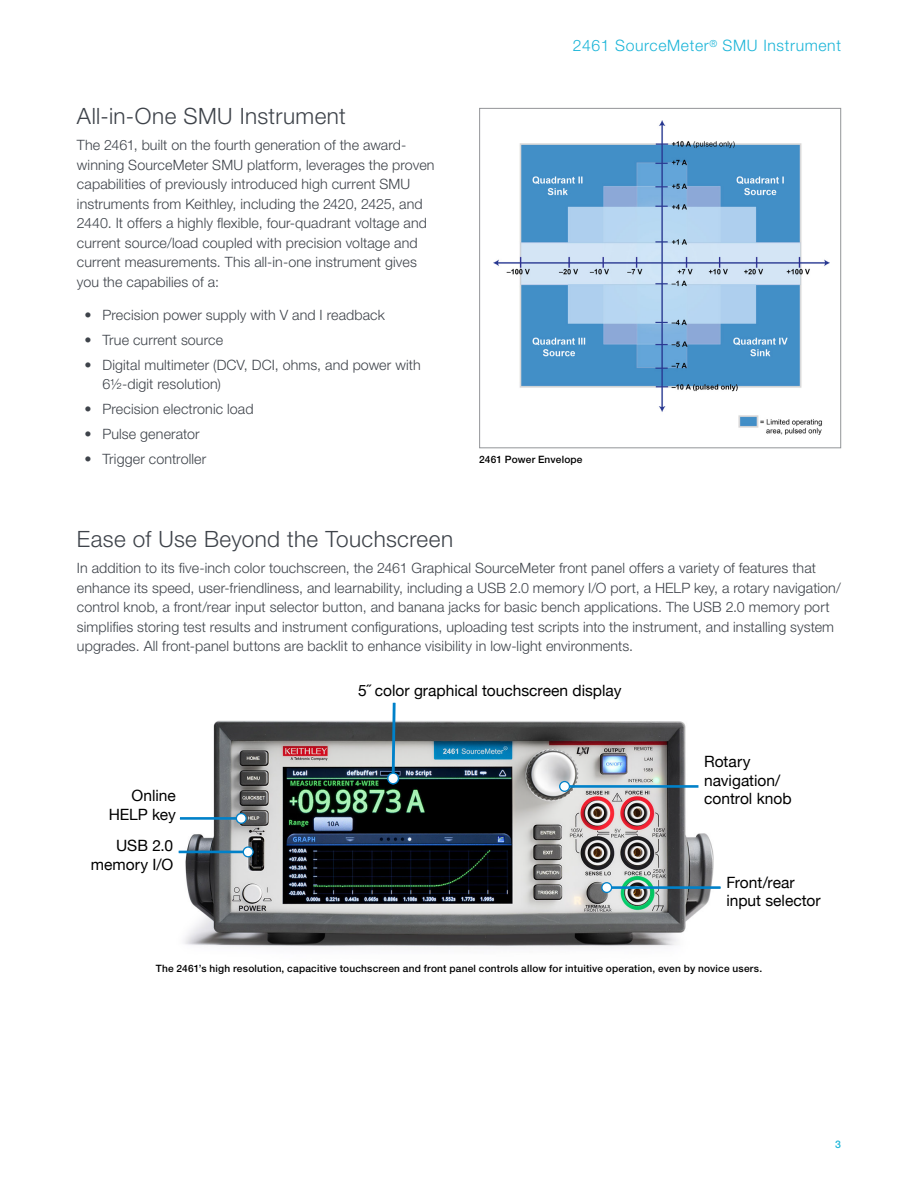
<style>
.page{position:relative;width:918px;height:1188px;background:#fff}
.page>*{position:absolute;margin:0;border:0;box-sizing:border-box;transform-origin:0 0}
.t1{font:300 22.5px "Helvetica Neue LT Std";letter-spacing:.015em;color:#3e434a}
.t2{font:300 15.75px "Helvetica Neue LT Std";letter-spacing:.04em;color:#1cb5d8}
.t3{font:15.6px/18.6px "Helvetica Neue";color:#000;text-align:right}
.t4{font:300 14.25px/19.5px "Helvetica Neue LT Std";letter-spacing:.01em;color:#3e434a}
.t5{font:500 10.5px "Helvetica Neue LT Std";color:#1cb5d8}
.t6{font:500 10.2px "Helvetica Neue LT Std";letter-spacing:.02em;color:#000}
</style>
<div class="page">
<img style="left:493px;top:121px;width:337px;height:314px">
<div style="left:479px;top:108px;width:362px;height:340px;border:1px solid #939598"></div>
<img style="left:178px;top:720px;width:536px;height:228px">
<hr style="left:180px;top:817px;width:62px;height:3px;background:#0081c9">
<svg style="left:236px;top:813px;width:11px;height:11px"></svg>
<hr style="left:179px;top:851px;width:69px;height:2px;background:#0081c9">
<svg style="left:243px;top:846px;width:11px;height:11px"></svg>
<hr style="left:564px;top:785px;width:134px;height:3px;background:#0081c9">
<svg style="left:559px;top:781px;width:11px;height:11px"></svg>
<svg style="left:387px;top:702px;width:12px;height:83px"></svg>
<hr style="left:606px;top:886px;width:115px;height:3px;background:#0081c9">
<svg style="left:601px;top:882px;width:11px;height:11px"></svg>
<p class="t2" style="left:573px;top:36px;width:270px">2461 SourceMeter<sup>®</sup> SMU Instrument</p>
<h1 class="t1" style="left:77px;top:102px;width:270px">All-in-One SMU Instrument</h1>
<p class="t4" style="left:77px;top:135px;width:359px">The 2461, built on the fourth generation of the award&shy;winning SourceMeter SMU platform, leverages the proven capabilities of previously introduced high current SMU instruments from Keithley, including the 2420, 2425, and 2440. It offers a highly flexible, four-quadrant voltage and current source/load coupled with precision voltage and current measurements. This all-in-one instrument gives you the capabilies of a:</p>
<p class="t4" style="left:84px;top:305px;width:302px">• Precision power supply with V and I readback</p>
<p class="t4" style="left:84px;top:330px;width:140px">• True current source</p>
<p class="t4" style="left:102px;top:354px;width:320px;text-indent:-18px">• Digital multimeter (DCV, DCI, ohms, and power with<br>6½-digit resolution)</p>
<p class="t4" style="left:84px;top:399px;width:171px">• Precision electronic load</p>
<p class="t4" style="left:84px;top:424px;width:117px">• Pulse generator</p>
<p class="t4" style="left:84px;top:449px;width:123px">• Trigger controller</p>
<p class="t6" style="left:479px;top:453px;width:105px">2461 Power Envelope</p>
<h1 class="t1" style="left:77px;top:525px;width:378px">Ease of Use Beyond the Touchscreen</h1>
<p class="t4" style="left:77px;top:558px;width:766px">In addition to its five-inch color touchscreen, the 2461 Graphical SourceMeter front panel offers a variety of features that enhance its speed, user-friendliness, and learnability, including a USB 2.0 memory I/O port, a HELP key, a rotary navigation/ control knob, a front/rear input selector button, and banana jacks for basic bench applications. The USB 2.0 memory port simplifies storing test results and instrument configurations, uploading test scripts into the instrument, and installing system upgrades. All front-panel buttons are backlit to enhance visibility in low-light environments.</p>
<p class="t3" style="left:109px;top:785px;width:69px">Online<br>HELP key</p>
<p class="t3" style="left:91px;top:835px;width:84px">USB 2.0 memory I/O</p>
<p class="t3" style="left:358px;top:680px;width:265px">5˝ color graphical touchscreen display</p>
<p class="t3" style="left:704px;top:751px;width:89px;text-align:left">Rotary navigation/ control knob</p>
<p class="t3" style="left:726px;top:872px;width:96px;text-align:left">Front/rear input selector</p>
<p class="t6" style="left:156px;top:962px;width:608px">The 2461’s high resolution, capacitive touchscreen and front panel controls allow for intuitive operation, even by novice users.</p>
<p class="t5" style="left:835px;top:1138px;width:7px">3</p>
</div>
